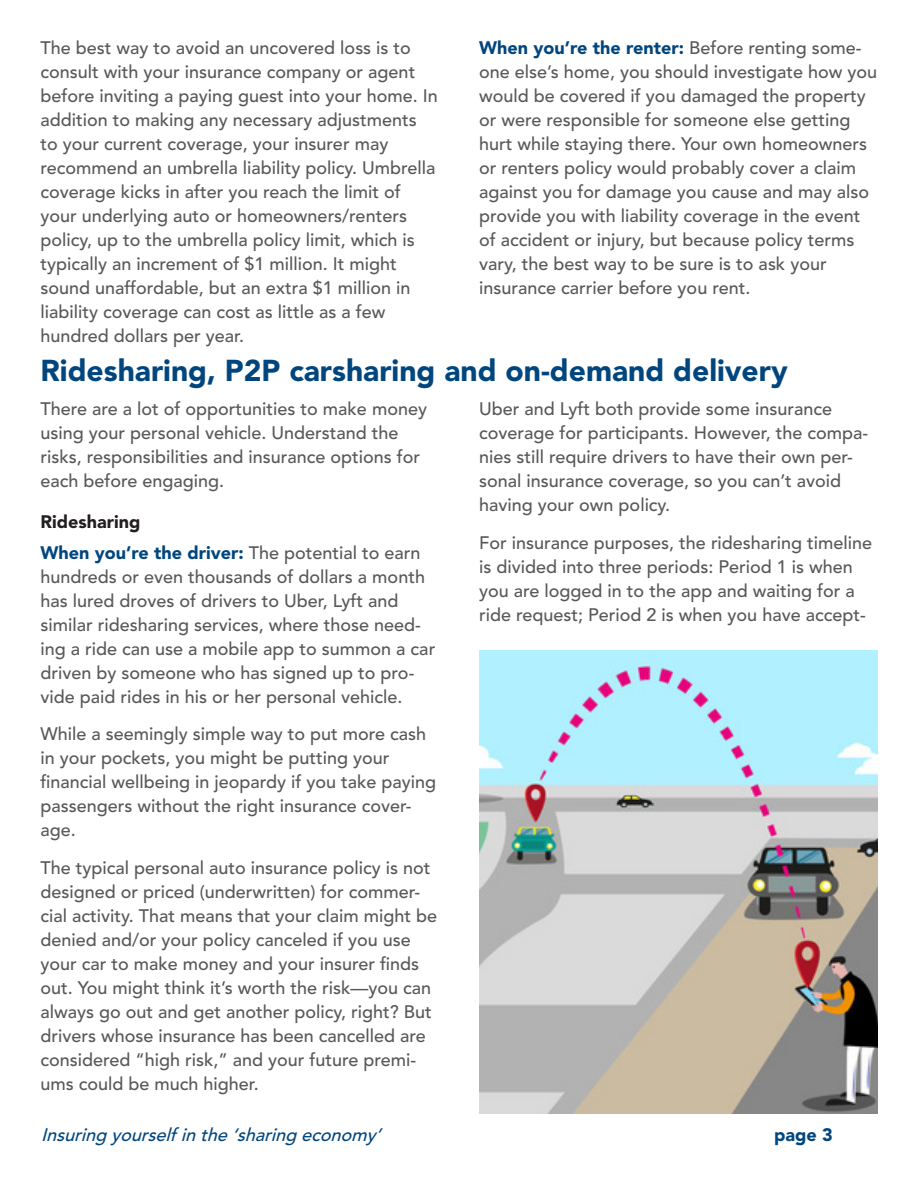
<style>
.page{position:relative;width:918px;height:1188px;background:#fff}
.page>*{position:absolute;margin:0;border:0;box-sizing:border-box;transform-origin:0 0}
.Subheads{font:900 30px "Avenir LT Std";color:#00467e}
.Text{font:500 18px/24px "Avenir LT Std";color:#57585a}
.t1{font:italic 500 18px "Avenir LT Std";color:#00467e}
.Subheads-2{font:900 18px "Avenir LT Std";color:#231f20}
.t2{font:900 18px "Avenir LT Std";color:#00467e}
.s1{font-weight:900;color:#00467e}
</style>
<div class="page">
<img style="left:479px;top:651px;width:399px;height:463px">
<p class="Text" style="left:40px;top:36px;width:399px">The best way to avoid an uncovered loss is to consult with your insurance company or agent before inviting a paying guest into your home. In addition to making any necessary adjustments to your current coverage, your insurer may recommend an umbrella liability policy. Umbrella coverage kicks in after you reach the limit of your underlying auto or homeowners/renters policy, up to the umbrella policy limit, which is typically an increment of $1 million. It might sound unaffordable, but an extra $1 million in liability coverage can cost as little as a few hundred dollars per year.</p>
<p class="Text" style="left:479px;top:36px;width:399px"><span class="s1">When you’re the renter:</span> Before renting some&shy;one else’s home, you should investigate how you would be covered if you damaged the property or were responsible for someone else getting hurt while staying there. Your own homeowners or renters policy would probably cover a claim against you for damage you cause and may also provide you with liability coverage in the event of accident or injury, but because policy terms vary, the best way to be sure is to ask your insurance carrier before you rent.</p>
<p class="Subheads" style="left:40px;top:353px;width:749px">Ridesharing, P2P carsharing and on-demand delivery</p>
<p class="Text" style="left:40px;top:398px;width:388px">There are a lot of opportunities to make money using your personal vehicle. Understand the risks, responsibilities and insurance options for each before engaging.</p>
<p class="Subheads-2" style="left:40px;top:511px;width:102px">Ridesharing</p>
<p class="Text" style="left:40px;top:541px;width:396px"><span class="s1">When you’re the driver:</span> The potential to earn hundreds or even thousands of dollars a month has lured droves of drivers to Uber, Lyft and similar ridesharing services, where those need&shy;ing a ride can use a mobile app to summon a car driven by someone who has signed up to pro&shy;vide paid rides in his or her personal vehicle.</p>
<p class="Text" style="left:40px;top:722px;width:397px">While a seemingly simple way to put more cash in your pockets, you might be putting your financial wellbeing in jeopardy if you take paying passengers without the right insurance cover&shy;age.</p>
<p class="Text" style="left:40px;top:856px;width:398px">The typical personal auto insurance policy is not designed or priced (underwritten) for commer&shy;cial activity. That means that your claim might be denied and/or your policy canceled if you use your car to make money and your insurer finds out. You might think it’s worth the risk—you can always go out and get another policy, right? But drivers whose insurance has been cancelled are considered “high risk,” and your future premi&shy;ums could be much higher.</p>
<p class="Text" style="left:479px;top:398px;width:390px">Uber and Lyft both provide some insurance coverage for participants. However, the compa&shy;nies still require drivers to have their own per&shy;sonal insurance coverage, so you can’t avoid having your own policy.</p>
<p class="Text" style="left:479px;top:531px;width:395px">For insurance purposes, the ridesharing timeline is divided into three periods: Period 1 is when you are logged in to the app and waiting for a ride request; Period 2 is when you have accept-</p>
<p class="t1" style="left:41px;top:1124px;width:347px">Insuring yourselfinthe‘sharing economy’</p>
<p class="t2" style="left:774px;top:1124px;width:60px">page 3</p>
</div>
